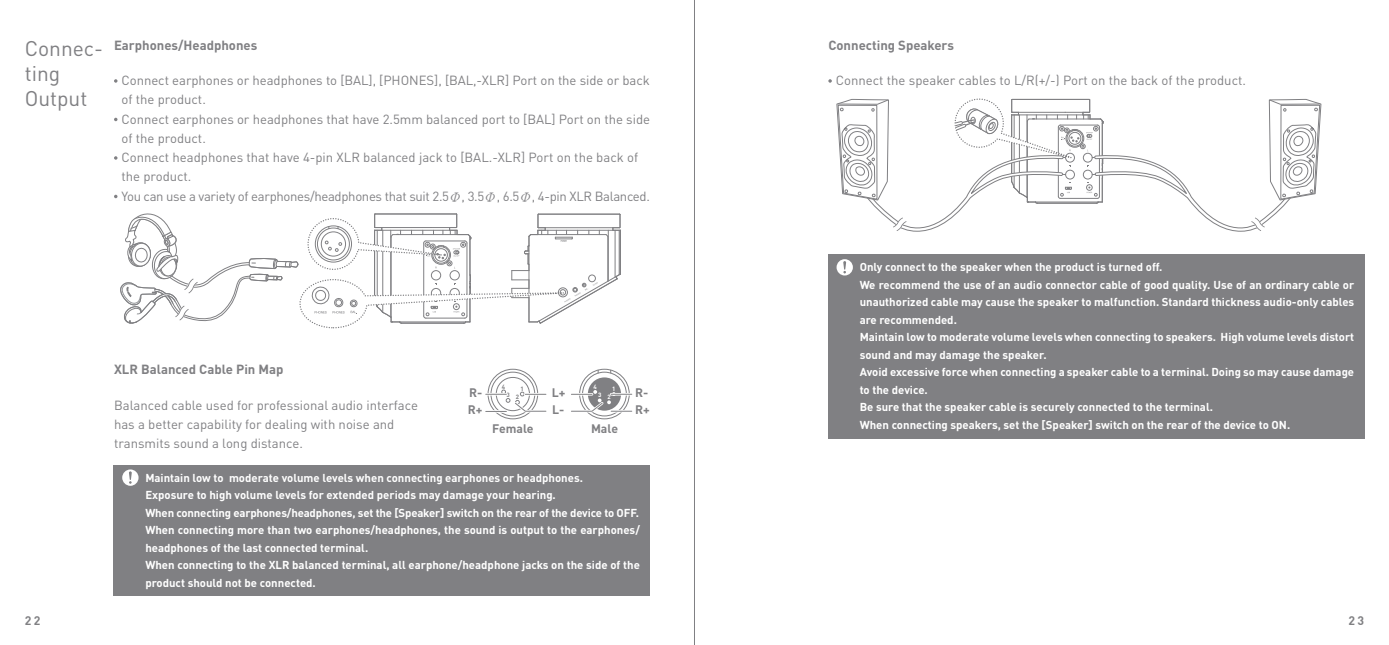
<style>
.page{position:relative;width:1389px;height:645px;background:#fff}
.page>*{position:absolute;margin:0;border:0;box-sizing:border-box;transform-origin:0 0}
.t1{font:21px/25.2px "DINOT";color:#808083}
.t2{font:13.12px/19.2px "DINOT";color:#808083}
.t3{font:700 13.12px "DINOT";color:#808083}
.t4{font:700 12.25px/17px "DINOT";color:#808083}
.t5{font:12.25px "Dinbol";color:#808083}
.t6{font:700 11.38px/17.5px "DINOT";color:#fff}
.t7{font:700 6.12px "DINOT";color:#fff}
.t8{font:700 6.12px "DINOT";color:#808083}
.s1{font-family:"YDIYGO320"}
</style>
<div class="page">
<svg style="left:828px;top:79px;width:4px;height:4px"></svg>
<div style="left:828px;top:255px;width:536px;height:184px;background:#808083"></div>
<svg style="left:837px;top:259px;width:16px;height:16px"></svg>
<svg style="left:836px;top:98px;width:486px;height:134px"></svg>
<svg style="left:114px;top:79px;width:4px;height:4px"></svg>
<svg style="left:114px;top:118px;width:4px;height:3px"></svg>
<svg style="left:114px;top:156px;width:4px;height:4px"></svg>
<svg style="left:114px;top:195px;width:4px;height:3px"></svg>
<div style="left:114px;top:465px;width:536px;height:130px;background:#808083"></div>
<svg style="left:122px;top:469px;width:17px;height:17px"></svg>
<svg style="left:120px;top:213px;width:501px;height:116px"></svg>
<div style="left:588px;top:377px;width:33px;height:34px;background:#808083;border-radius:50%"></div>
<div style="left:579px;top:369px;width:50px;height:50px;border:1px solid #808083;border-radius:50%"></div>
<div style="left:582px;top:372px;width:45px;height:44px;border:1px solid #808083;border-radius:50%"></div>
<div style="left:488px;top:369px;width:50px;height:50px;border:1px solid #808083;border-radius:50%"></div>
<div style="left:491px;top:372px;width:44px;height:44px;border:1px solid #808083;border-radius:50%"></div>
<div style="left:496px;top:377px;width:34px;height:34px;border:1px solid #808083;border-radius:50%"></div>
<svg style="left:571px;top:390px;width:61px;height:24px"></svg>
<svg style="left:486px;top:390px;width:61px;height:24px"></svg>
<hr style="left:694px;top:0;width:1px;height:645px;background:#808083">
<p class="t1" style="left:25px;top:35px;width:80px">Connec&shy;ting<br>Output</p>
<p class="t3" style="left:114px;top:37px;width:145px">Earphones/Headphones</p>
<p class="t2" style="left:121px;top:70px;width:530px">Connect earphones or headphones to [BAL], [PHONES], [BAL,-XLR] Port on the side or back of the product.<br>Connect earphones or headphones that have 2.5mm balanced port to [BAL] Port on the side of the product.<br>Connect headphones that have 4-pin XLR balanced jack to [BAL.-XLR] Port on the back of the product.<br>You can use a variety of earphones/headphones that suit 2.5<span class="s1">Φ</span>, 3.5<span class="s1">Φ</span>, 6.5<span class="s1">Φ</span>, 4-pin XLR Balanced.</p>
<p class="t5" style="left:25px;top:613px;width:17px">22</p>
<p class="t3" style="left:114px;top:361px;width:171px">XLR Balanced Cable Pin Map</p>
<p class="t2" style="left:114px;top:395px;width:305px">Balanced cable used for professional audio interface has a better capability for dealing with noise and transmits sound a long distance.</p>
<p class="t8" style="left:502px;top:382px;width:5px">4</p>
<p class="t7" style="left:594px;top:382px;width:5px">4</p>
<p class="t8" style="left:521px;top:384px;width:5px">1</p>
<p class="t4" style="left:492px;top:420px;width:43px">Female</p>
<p class="t7" style="left:612px;top:384px;width:5px">1</p>
<p class="t4" style="left:591px;top:420px;width:29px">Male</p>
<p class="t4" style="left:469px;top:383px;width:15px">R-</p>
<p class="t4" style="left:635px;top:383px;width:15px">R-</p>
<p class="t4" style="left:468px;top:401px;width:16px">R+</p>
<p class="t4" style="left:635px;top:400px;width:16px">R+</p>
<p class="t4" style="left:552px;top:384px;width:15px">L+<br>L-</p>
<p class="t8" style="left:506px;top:391px;width:5px">3</p>
<p class="t7" style="left:598px;top:391px;width:5px">3</p>
<p class="t8" style="left:516px;top:393px;width:5px">2</p>
<p class="t7" style="left:607px;top:393px;width:5px">2</p>
<p class="t6" style="left:145px;top:468px;width:496px">Maintain low to moderate volume levels when connecting earphones or headphones.<br>Exposure to high volume levels for extended periods may damage your hearing.<br>When connecting earphones/headphones, set the [Speaker] switch on the rear of the device to OFF.<br>When connecting more than two earphones/headphones, the sound is output to the earphones/ headphones of the last connected terminal.<br>When connecting to the XLR balanced terminal, all earphone/headphone jacks on the side of the product should not be connected.</p>
<p class="t3" style="left:828px;top:37px;width:127px">Connecting Speakers</p>
<p class="t2" style="left:836px;top:70px;width:412px">Connect the speaker cables to L/R(+/-) Port on the back of the product.</p>
<p class="t6" style="left:860px;top:258px;width:496px">Only connect to the speaker when the product is turned off.<br>We recommend the use of an audio connector cable of good quality. Use of an ordinary cable or unauthorized cable may cause the speaker to malfunction. Standard thickness audio-only cables are recommended.<br>Maintain low to moderate volume levels when connecting to speakers. High volume levels distort sound and may damage the speaker.<br>Avoid excessive force when connecting a speaker cable to a terminal. Doing so may cause damage to the device.<br>Be sure that the speaker cable is securely connected to the terminal.<br>When connecting speakers, set the [Speaker] switch on the rear of the device to ON.</p>
<p class="t5" style="left:1348px;top:613px;width:17px">23</p>
</div>
